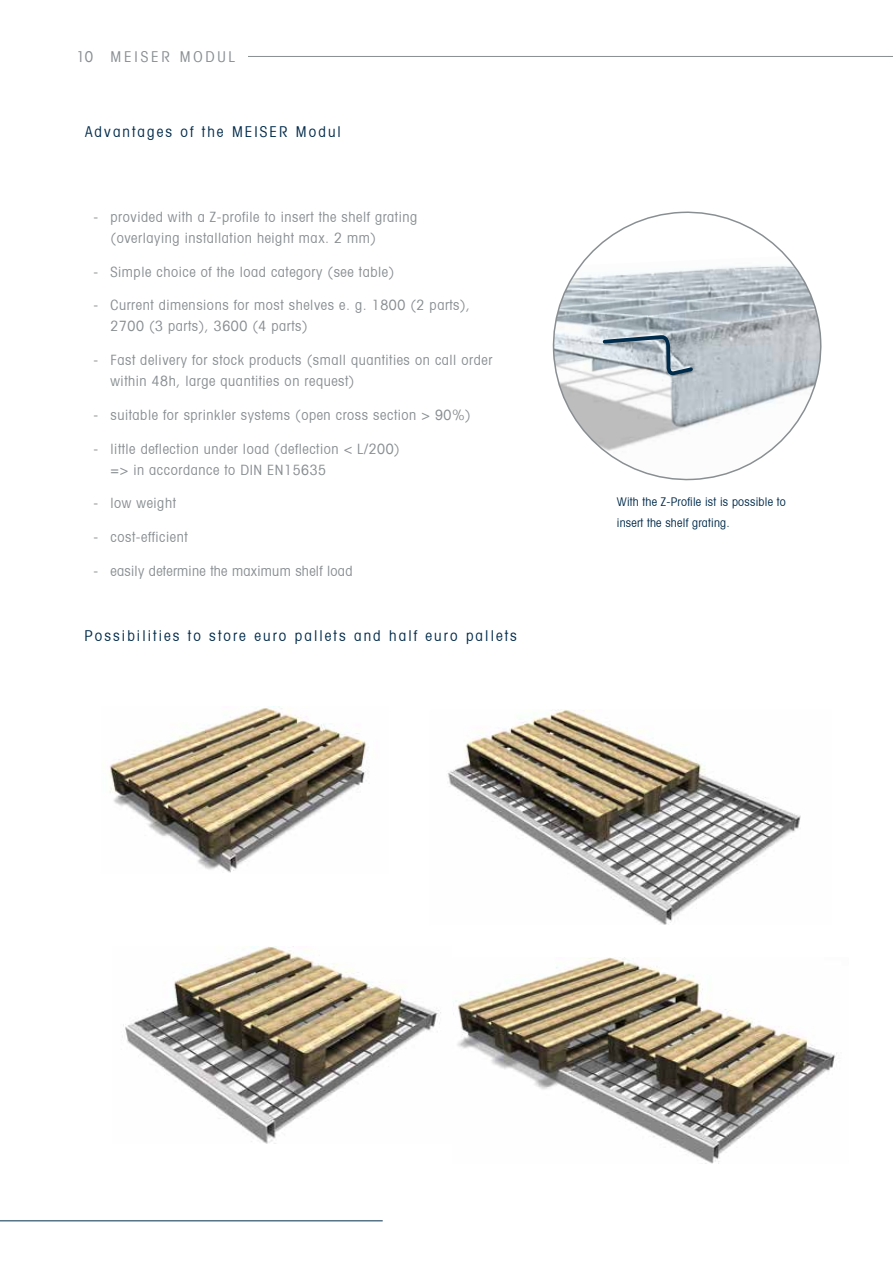
<style>
.page{position:relative;width:893px;height:1263px;background:#fff}
.page>*{position:absolute;margin:0;border:0;box-sizing:border-box;transform-origin:0 0}
.t1{font:condensed 15px "Avant Garde";letter-spacing:.14em;color:#002b4b}
.t2{font:condensed 15px "Avant Garde";letter-spacing:.19em;color:#888e91}
.t3{font:condensed 14.25px/21px "Avant Garde";letter-spacing:.04em;color:#888e91}
.t4{font:condensed 14.25px "Avant Garde";letter-spacing:.02em;color:#888e91}
.t5{font:condensed 12px/21px "Avant Garde";letter-spacing:.02em;color:#002b4b}
</style>
<div class="page">
<hr style="left:0;top:1220px;width:383px;height:1px;background:#002b4b">
<hr style="left:217px;top:56px;width:676px;height:1px;background:#888e91">
<div style="left:111px;top:51px;width:137px;height:11px;background:#fff"></div>
<img style="left:101px;top:707px;width:267px;height:166px">
<img style="left:447px;top:709px;width:354px;height:215px">
<img style="left:122px;top:946px;width:319px;height:198px">
<img style="left:453px;top:958px;width:384px;height:206px">
<svg style="left:552px;top:211px;width:270px;height:270px"></svg>
<svg style="left:601px;top:336px;width:94px;height:38px;background:#a5b2bb"></svg>
<p class="t2" style="left:77px;top:47px;width:160px">10 MEISER MODUL</p>
<p class="t1" style="left:85px;top:123px;width:257px">Advantages of the MEISER Modul</p>
<p class="t3" style="left:111px;top:206px;width:308px;text-indent:-17px">- provided with a Z-profile to insert the shelf grating (overlaying installation height max. 2 mm)</p>
<p class="t3" style="left:94px;top:261px;width:302px">- Simple choice of the load category (see table)</p>
<p class="t3" style="left:111px;top:294px;width:361px;text-indent:-17px">- Current dimensions for most shelves e. g. 1800 (2 parts),<br>2700 (3 parts), 3600 (4 parts)</p>
<p class="t3" style="left:111px;top:349px;width:383px;text-indent:-17px">- Fast delivery for stock products (small quantities on call order within 48h, large quantities on request)</p>
<p class="t3" style="left:94px;top:404px;width:379px">- suitable for sprinkler systems (open cross section &gt; 90%)</p>
<p class="t3" style="left:111px;top:438px;width:291px;text-indent:-17px">- little deflection under load (deflection &lt; L/200) =&gt; in accordance to DIN EN15635</p>
<p class="t3" style="left:94px;top:492px;width:84px">- low weight</p>
<p class="t3" style="left:94px;top:526px;width:96px">- cost-efficient</p>
<p class="t4" style="left:94px;top:562px;width:260px">- easily determine the maximum shelf load</p>
<p class="t1" style="left:84px;top:626px;width:434px">Possibilities to store euro pallets and half euro pallets</p>
<p class="t5" style="left:617px;top:491px;width:171px">With the Z-Profile ist is possible to insert the shelf grating.</p>
</div>
